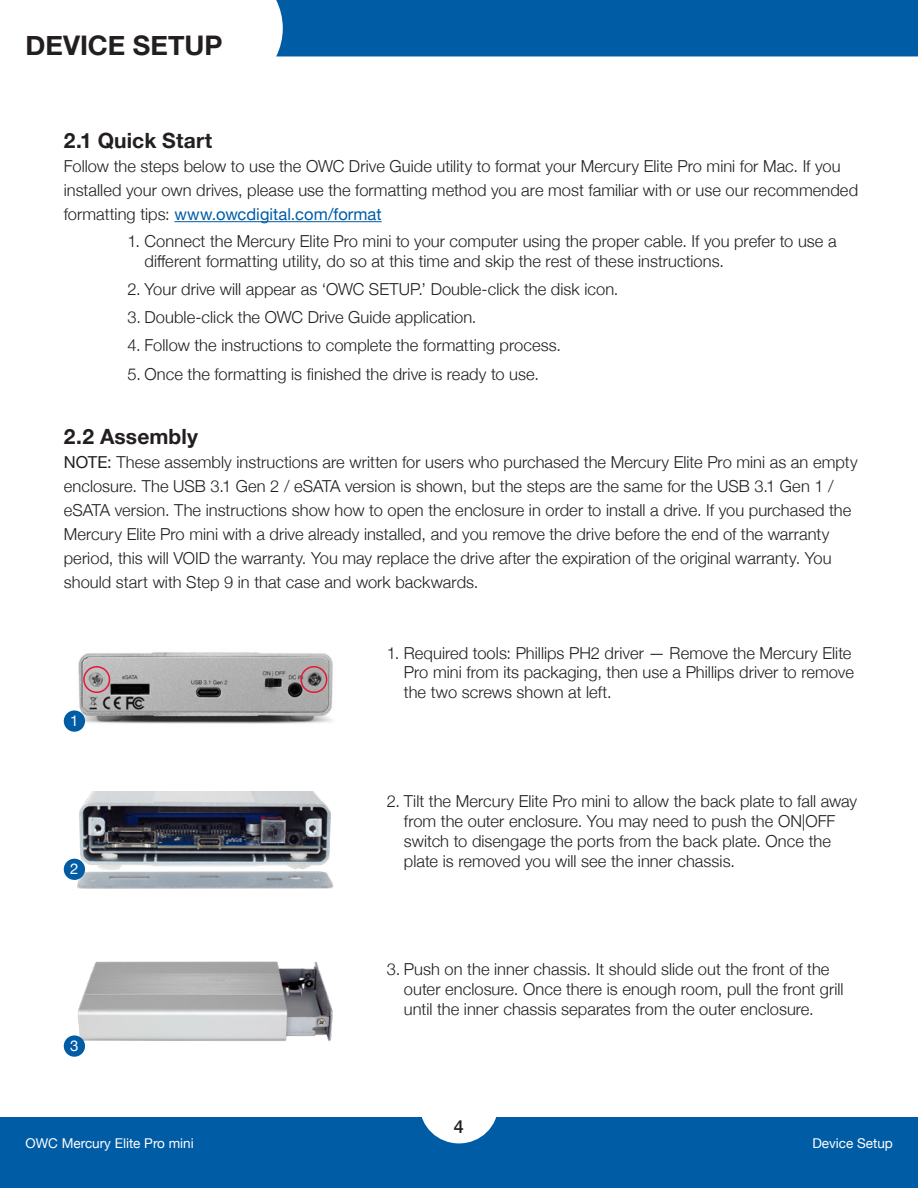
<style>
.page{position:relative;width:918px;height:1188px;background:#fff}
.page>*{position:absolute;margin:0;border:0;box-sizing:border-box;transform-origin:0 0}
.Section_Header{font:700 27px "Helvetica Neue";color:#231f20}
.t1{font:700 21px "Helvetica Neue";letter-spacing:.005em;color:#231f20}
.t2{font:500 18px "Helvetica Neue";color:#231f20}
.Subhead_Paragraph{font:300 16.5px/19.8px "Helvetica Neue";letter-spacing:.005em;color:#231f20}
.t3{font:15px "Helvetica Neue";color:#fff}
.t4{font:13.5px "Helvetica Neue";color:#fff}
.s1{font-weight:400;color:#015ca6}
.s2{font-weight:400}
</style>
<div class="page">
<div style="left:0;top:1118px;width:918px;height:70px;background:#015ca6"></div>
<div style="left:420px;top:1068px;width:78px;height:75px;background:#fff;border-radius:50%"></div>
<hr style="left:174px;top:221px;width:208px;height:1px;background:#015ca6">
<img style="left:65px;top:652px;width:268px;height:78px">
<div style="left:83px;top:666px;width:27px;height:27px;border:2px solid #e51836;border-radius:50%"></div>
<div style="left:300px;top:666px;width:27px;height:27px;border:2px solid #e51836;border-radius:50%"></div>
<div style="left:64px;top:710px;width:21px;height:22px;background:#015ca6;border-radius:50%"></div>
<img style="left:64px;top:791px;width:269px;height:98px">
<div style="left:64px;top:859px;width:21px;height:21px;background:#015ca6;border-radius:50%"></div>
<img style="left:78px;top:961px;width:255px;height:82px">
<div style="left:64px;top:1035px;width:21px;height:22px;background:#015ca6;border-radius:50%"></div>
<div style="left:276px;top:0;width:642px;height:56px;background:#015ca6"></div>
<p class="Section_Header" style="left:26px;top:24px;width:199px">DEVICE SETUP</p>
<p class="t1" style="left:64px;top:124px;width:150px">2.1 Quick Start</p>
<p class="Subhead_Paragraph" style="left:64px;top:153px;width:796px;line-height:24px">Follow the steps below to use the OWC Drive Guide utility to format your Mercury Elite Pro mini for Mac. If you installed your own drives, please use the formatting method you are most familiar with or use our recommended formatting tips: <span class="s1">www.owcdigital.com/format</span></p>
<p class="Subhead_Paragraph" style="left:145px;top:230px;width:694px;text-indent:-17px">1. Connect the Mercury Elite Pro mini to your computer using the proper cable. If you prefer to use a different formatting utility, do so at this time and skip the rest of these instructions.</p>
<p class="Subhead_Paragraph" style="left:128px;top:278px;width:493px">2. Your drive will appear as ‘OWC SETUP.’ Double-click the disk icon.</p>
<p class="Subhead_Paragraph" style="left:128px;top:306px;width:351px">3. Double-click the OWC Drive Guide application.</p>
<p class="Subhead_Paragraph" style="left:128px;top:335px;width:435px">4. Follow the instructions to complete the formatting process.</p>
<p class="Subhead_Paragraph" style="left:128px;top:363px;width:413px">5. Once the formatting is finished the drive is ready to use.</p>
<p class="t1" style="left:64px;top:420px;width:136px">2.2 Assembly</p>
<p class="Subhead_Paragraph" style="left:64px;top:449px;width:795px;line-height:24px"><span class="s2">NOTE:</span> These assembly instructions are written for users who purchased the Mercury Elite Pro mini as an empty enclosure. The USB 3.1 Gen 2 / eSATA version is shown, but the steps are the same for the USB 3.1 Gen 1 / eSATA version. The instructions show how to open the enclosure in order to install a drive. If you purchased the Mercury Elite Pro mini with a drive already installed, and you remove the drive before the end of the warranty period, this will VOID the warranty. You may replace the drive after the expiration of the original warranty. You should start with Step 9 in that case and work backwards.</p>
<p class="t3" style="left:70px;top:710px;width:10px">1</p>
<p class="t3" style="left:70px;top:858px;width:10px">2</p>
<p class="t3" style="left:70px;top:1035px;width:10px">3</p>
<p class="Subhead_Paragraph" style="left:404px;top:642px;width:451px;text-indent:-17px">1. Required tools: Phillips PH2 driver — Remove the Mercury Elite<br>Pro mini from its packaging, then use a Phillips driver to remove the two screws shown at left.</p>
<p class="Subhead_Paragraph" style="left:404px;top:790px;width:455px;text-indent:-17px">2. Tilt the Mercury Elite Pro mini to allow the back plate to fall away from the outer enclosure. You may need to push the ON|OFF switch to disengage the ports from the back plate. Once the plate is removed you will see the inner chassis.</p>
<p class="Subhead_Paragraph" style="left:404px;top:959px;width:441px;text-indent:-17px">3. Push on the inner chassis. It should slide out the front of the outer enclosure. Once there is enough room, pull the front grill until the inner chassis separates from the outer enclosure.</p>
<p class="t2" style="left:454px;top:1112px;width:12px">4</p>
<p class="t4" style="left:26px;top:1134px;width:170px">OWC Mercury Elite Pro mini</p>
<p class="t4" style="left:812px;top:1134px;width:82px">Device Setup</p>
</div>
